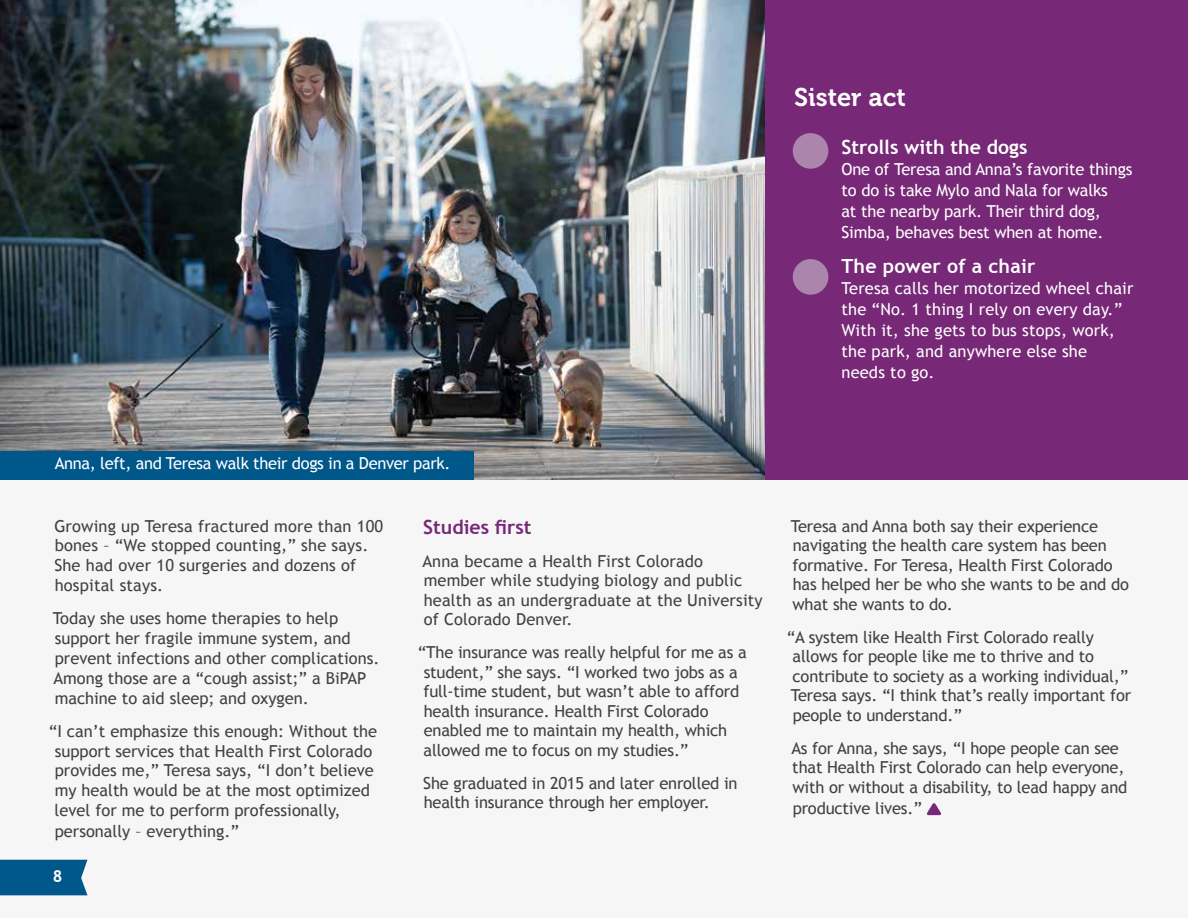
<style>
.page{position:relative;width:1188px;height:918px;background:#f6f6f6}
.page>*{position:absolute;margin:0;border:0;box-sizing:border-box;transform-origin:0 0}
.t1{font:25.5px "Museo 700";color:#fff}
.t2{font:700 19.5px "Trebuchet MS";color:#fff}
.t3{font:700 19.5px "Trebuchet MS";color:#772877}
.t4{font:16.5px/19.5px "Trebuchet MS";letter-spacing:-.01em;color:#414042}
.t5{font:16.5px/19.8px "Trebuchet MS";letter-spacing:.01em;color:#414042}
.t6{font:16.5px/21px "Trebuchet MS";letter-spacing:-.01em;color:#fff}
.t7{font:16.5px/21px "Trebuchet MS";letter-spacing:.01em;color:#fff}
.t8{font:700 16.5px "Trebuchet MS";color:#fff}
</style>
<div class="page">
<div style="left:0;top:860px;width:87px;height:35px;background:#00578a"></div>
<img style="left:0;top:0;width:765px;height:479px">
<div style="left:0;top:451px;width:473px;height:28px;background:#00578a"></div>
<div style="left:765px;top:0;width:423px;height:479px;background:#772877"></div>
<div style="left:793px;top:133px;width:35px;height:36px;background:#ab85ab;border-radius:50%"></div>
<div style="left:793px;top:259px;width:35px;height:36px;background:#ab85ab;border-radius:50%"></div>
<svg style="left:927px;top:803px;width:15px;height:12px"></svg>
<p class="t1" style="left:794px;top:83px;width:113px">Sister act</p>
<p class="t2" style="left:842px;top:135px;width:188px">Strolls with the dogs</p>
<p class="t6" style="left:842px;top:159px;width:292px">One of Teresa and Anna’s favorite things to do is take Mylo and Nala for walks<br>at the nearby park . Their third dog, Simba, behaves best when at home .</p>
<p class="t2" style="left:842px;top:254px;width:195px">The power of a chair</p>
<p class="t7" style="left:842px;top:278px;width:294px">Teresa calls her motorized wheel chair the “No . 1 thing I rely on every day .”<br>With it, she gets to bus stops, work, the park, and anywhere else she needs to go .</p>
<p class="t6" style="left:55px;top:453px;width:397px">Anna, left, and Teresa walk their dogs in a Denver park .</p>
<p class="t5" style="left:54px;top:516px;width:330px">Growing up Teresa fractured more than 100 bones – “We stopped counting,” she says .<br>She had over 10 surgeries and dozens of hospital stays .</p>
<p class="t4" style="left:53px;top:609px;width:328px">Today she uses home therapies to help support her fragile immune system, and prevent infections and other complications .<br>Among those are a “cough assist;” a BiPAP machine to aid sleep; and oxygen .</p>
<p class="t4" style="left:55px;top:721px;width:324px;line-height:20.1px;text-indent:-6px">“I can’t emphasize this enough: Without the support services that Health First Colorado provides me,” Teresa says, “I don’t believe my health would be at the most optimized level for me to perform professionally, personally – everything .”</p>
<p class="t8" style="left:53px;top:866px;width:11px">8</p>
<h4 class="t3" style="left:423px;top:515px;width:110px">Studies first</h4>
<p class="t5" style="left:422px;top:551px;width:342px">Anna became a Health First Colorado member while studying biology and public health as an undergraduate at the University of Colorado Denver .</p>
<p class="t4" style="left:423px;top:643px;width:325px;text-indent:-6px">“The insurance was really helpful for me as a student,” she says . “I worked two jobs as a full-time student, but wasn’t able to afford health insurance . Health First Colorado enabled me to maintain my health, which allowed me to focus on my studies .”</p>
<p class="t4" style="left:423px;top:774px;width:316px">She graduated in 2015 and later enrolled in health insurance through her employer.</p>
<p class="t4" style="left:791px;top:516px;width:340px">Teresa and Anna both say their experience navigating the health care system has been formative . For Teresa, Health First Colorado has helped her be who she wants to be and do what she wants to do .</p>
<p class="t4" style="left:787px;top:627px;width:346px">“A system like Health First Colorado really allows for people like me to thrive and to contribute to society as a working individual,” Teresa says . “I think that’s really important for people to understand .”</p>
<p class="t4" style="left:791px;top:738px;width:338px">As for Anna, she says, “I hope people can see that Health First Colorado can help everyone, with or without a disability, to lead happy and</p>
<p class="t4" style="left:793px;top:798px;width:131px">productive lives .”</p>
</div>
